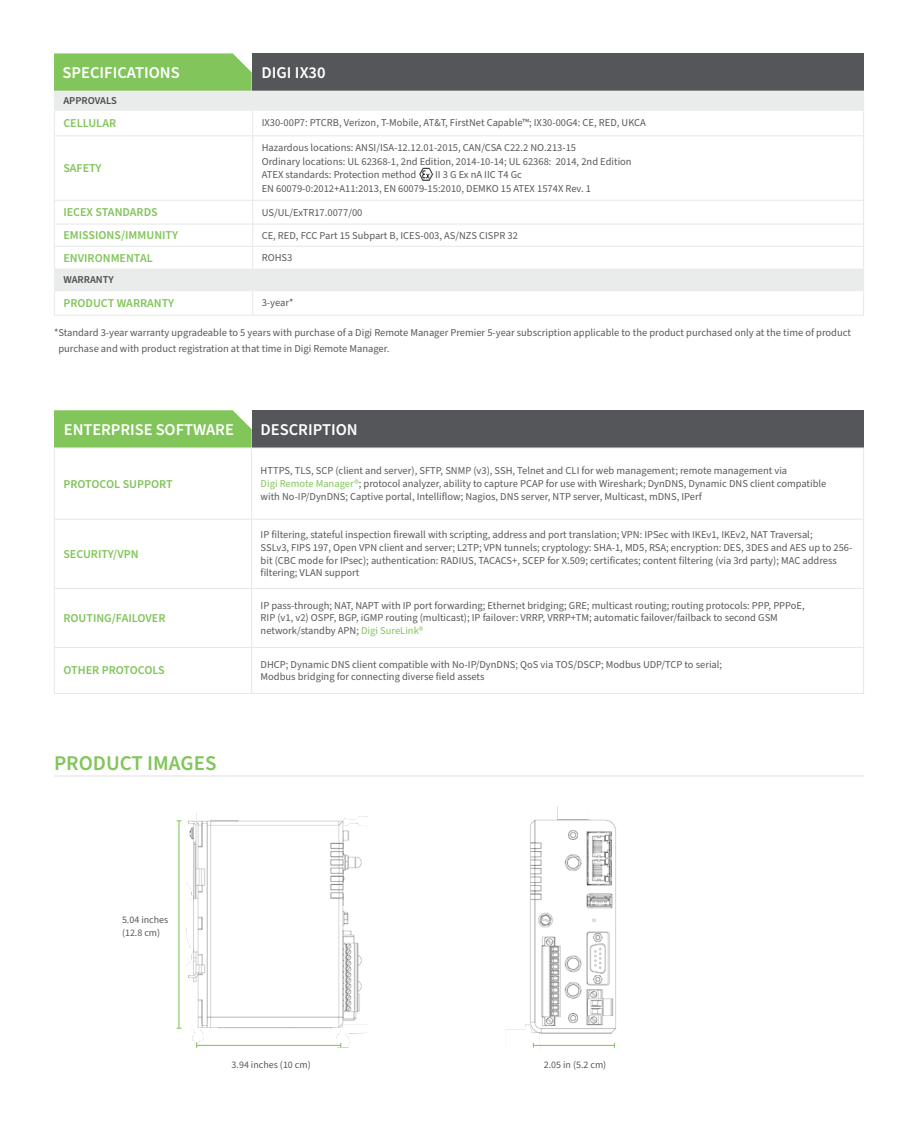
<style>
.page{position:relative;width:918px;height:1126px;background:#fff}
.page>*{position:absolute;margin:0;border:0;box-sizing:border-box;transform-origin:0 0}
.t1{font:600 21px "Source Sans Pro";color:#82c55b}
.t2{font:600 16.5px "Source Sans Pro";color:#fff}
.Table_-_Left_Column{font:600 12px "Source Sans Pro";color:#82c55b}
.Table_-_Body_Copy{font:10.5px/12.8px "Source Sans Pro";color:#58595b}
.Table_-_Header{font:600 10.5px "Source Sans Pro";color:#4d4d4f}
.Table_-_Body_Copy-2{font:10.05px "Source Sans Pro";color:#58595b}
.s1{color:#82c55b}
</style>
<div class="page">
<div style="left:252px;top:53px;width:612px;height:38px;background:#54565a"></div>
<div style="left:253px;top:92px;width:610px;height:18px;background:#eaebeb"></div>
<svg style="left:55px;top:136px;width:808px;height:179px"></svg>
<hr style="left:54px;top:135px;width:199px;height:1px;background:#e6e7e8">
<hr style="left:54px;top:136px;width:1px;height:64px;background:#e6e7e8">
<hr style="left:253px;top:135px;width:611px;height:1px;background:#e6e7e8">
<hr style="left:252px;top:136px;width:1px;height:64px;background:#e6e7e8">
<hr style="left:863px;top:136px;width:1px;height:64px;background:#e6e7e8">
<hr style="left:54px;top:224px;width:199px;height:1px;background:#e6e7e8">
<hr style="left:253px;top:224px;width:611px;height:1px;background:#e6e7e8">
<hr style="left:54px;top:246px;width:199px;height:1px;background:#e6e7e8">
<hr style="left:253px;top:246px;width:611px;height:1px;background:#e6e7e8">
<svg style="left:252px;top:201px;width:1px;height:67px"></svg>
<svg style="left:252px;top:291px;width:1px;height:24px"></svg>
<hr style="left:54px;top:315px;width:199px;height:1px;background:#e6e7e8">
<hr style="left:253px;top:315px;width:611px;height:1px;background:#e6e7e8">
<svg style="left:54px;top:53px;width:199px;height:82px"></svg>
<hr style="left:253px;top:91px;width:611px;height:1px;background:#eaebeb">
<svg style="left:863px;top:92px;width:1px;height:43px"></svg>
<hr style="left:54px;top:110px;width:199px;height:1px;background:#eaebeb">
<hr style="left:253px;top:110px;width:611px;height:1px;background:#eaebeb">
<hr style="left:54px;top:200px;width:199px;height:1px;background:#e6e7e8">
<hr style="left:253px;top:200px;width:611px;height:1px;background:#e6e7e8">
<hr style="left:54px;top:268px;width:199px;height:1px;background:#eaebeb">
<svg style="left:54px;top:201px;width:1px;height:114px"></svg>
<hr style="left:253px;top:268px;width:611px;height:1px;background:#eaebeb">
<svg style="left:863px;top:201px;width:1px;height:114px"></svg>
<hr style="left:54px;top:290px;width:199px;height:1px;background:#eaebeb">
<hr style="left:253px;top:290px;width:611px;height:1px;background:#eaebeb">
<div style="left:54px;top:410px;width:198px;height:37px;background:#82c55b"></div>
<div style="left:252px;top:410px;width:612px;height:37px;background:#54565a"></div>
<svg style="left:55px;top:448px;width:808px;height:72px"></svg>
<hr style="left:54px;top:447px;width:198px;height:1px;background:#e6e7e8">
<hr style="left:54px;top:448px;width:1px;height:70px;background:#e6e7e8">
<hr style="left:252px;top:447px;width:612px;height:1px;background:#e6e7e8">
<hr style="left:251px;top:448px;width:1px;height:70px;background:#e6e7e8">
<hr style="left:863px;top:448px;width:1px;height:70px;background:#e6e7e8">
<hr style="left:54px;top:518px;width:198px;height:1px;background:#e6e7e8">
<hr style="left:54px;top:519px;width:1px;height:69px;background:#e6e7e8">
<hr style="left:252px;top:518px;width:612px;height:1px;background:#e6e7e8">
<hr style="left:251px;top:519px;width:1px;height:69px;background:#e6e7e8">
<hr style="left:863px;top:519px;width:1px;height:69px;background:#e6e7e8">
<hr style="left:54px;top:588px;width:198px;height:1px;background:#e6e7e8">
<hr style="left:54px;top:588px;width:1px;height:59px;background:#e6e7e8">
<hr style="left:252px;top:588px;width:612px;height:1px;background:#e6e7e8">
<hr style="left:251px;top:588px;width:1px;height:59px;background:#e6e7e8">
<hr style="left:863px;top:588px;width:1px;height:59px;background:#e6e7e8">
<hr style="left:54px;top:647px;width:198px;height:1px;background:#e6e7e8">
<hr style="left:54px;top:647px;width:1px;height:46px;background:#e6e7e8">
<hr style="left:252px;top:647px;width:612px;height:1px;background:#e6e7e8">
<hr style="left:251px;top:647px;width:1px;height:46px;background:#e6e7e8">
<hr style="left:863px;top:647px;width:1px;height:46px;background:#e6e7e8">
<hr style="left:54px;top:693px;width:198px;height:1px;background:#e6e7e8">
<hr style="left:252px;top:693px;width:612px;height:1px;background:#e6e7e8">
<img style="left:418px;top:167px;width:16px;height:13px">
<hr style="left:54px;top:775px;width:810px;height:1px;background:#eaebeb">
<img style="left:506px;top:806px;width:110px;height:243px">
<img style="left:186px;top:812px;width:182px;height:236px">
<hr style="left:178px;top:820px;width:2px;height:207px;background:#82c55b">
<hr style="left:197px;top:1044px;width:144px;height:1px;background:#82c55b">
<hr style="left:533px;top:1044px;width:81px;height:1px;background:#82c55b">
<p class="t2" style="left:63px;top:61px;width:119px">SPECIFICATIONS</p>
<p class="t2" style="left:262px;top:62px;width:65px">DIGI IX30</p>
<p class="Table_-_Header" style="left:63px;top:94px;width:55px">APPROVALS</p>
<p class="Table_-_Left_Column" style="left:63px;top:115px;width:54px">CELLULAR</p>
<p class="Table_-_Body_Copy" style="left:262px;top:117px;width:386px">IX30-00P7: PTCRB, Verizon, T-Mobile, AT&amp;T, FirstNet Capable™; IX30-00G4: CE, RED, UKCA</p>
<p class="Table_-_Left_Column" style="left:63px;top:160px;width:40px">SAFETY</p>
<p class="Table_-_Body_Copy" style="left:262px;top:142px;width:316px">Hazardous locations: ANSI/ISA-12.12.01-2015, CAN/CSA C22.2 NO.213-15</p>
<p class="Table_-_Body_Copy" style="left:262px;top:155px;width:371px">Ordinary locations: UL 62368-1, 2nd Edition, 2014-10-14; UL 62368: 2014, 2nd Edition</p>
<p class="Table_-_Body_Copy" style="left:262px;top:169px;width:156px">ATEX standards: Protection method</p>
<p class="Table_-_Body_Copy" style="left:435px;top:169px;width:88px">II 3 G Ex nA IIC T4 Gc</p>
<p class="Table_-_Body_Copy" style="left:262px;top:182px;width:331px">EN 60079-0:2012+A11:2013, EN 60079-15:2010, DEMKO 15 ATEX 1574X Rev. 1</p>
<p class="Table_-_Left_Column" style="left:63px;top:204px;width:96px">IECEX STANDARDS</p>
<p class="Table_-_Body_Copy" style="left:262px;top:206px;width:102px">US/UL/ExTR17.0077/00</p>
<p class="Table_-_Left_Column" style="left:63px;top:227px;width:116px">EMISSIONS/IMMUNITY</p>
<p class="Table_-_Body_Copy" style="left:262px;top:229px;width:258px">CE, RED, FCC Part 15 Subpart B, ICES-003, AS/NZS CISPR 32</p>
<p class="Table_-_Left_Column" style="left:63px;top:249px;width:91px">ENVIRONMENTAL</p>
<p class="Table_-_Body_Copy" style="left:262px;top:251px;width:32px">ROHS3</p>
<p class="Table_-_Header" style="left:63px;top:273px;width:52px">WARRANTY</p>
<p class="Table_-_Left_Column" style="left:63px;top:295px;width:112px">PRODUCT WARRANTY</p>
<p class="Table_-_Body_Copy" style="left:262px;top:297px;width:33px">3-year*</p>
<p class="Table_-_Body_Copy" style="left:58px;top:325px;width:794px;line-height:15.8px;text-indent:-4px">*Standard 3-year warranty upgradeable to 5 years with purchase of a Digi Remote Manager Premier 5-year subscription applicable to the product purchased only at the time of product purchase and with product registration at that time in Digi Remote Manager.</p>
<p class="t2" style="left:64px;top:418px;width:171px">ENTERPRISE SOFTWARE</p>
<p class="Table_-_Left_Column" style="left:63px;top:475px;width:111px">PROTOCOL SUPPORT</p>
<p class="Table_-_Left_Column" style="left:63px;top:545px;width:77px">SECURITY/VPN</p>
<p class="Table_-_Left_Column" style="left:63px;top:609px;width:104px">ROUTING/FAILOVER</p>
<p class="t2" style="left:261px;top:418px;width:99px">DESCRIPTION</p>
<p class="Table_-_Body_Copy" style="left:261px;top:464px;width:567px">HTTPS, TLS, SCP (client and server), SFTP, SNMP (v3), SSH, Telnet and CLI for web management; remote management via<br><span class="s1">Digi Remote Manager®</span>; protocol analyzer, ability to capture PCAP for use with Wireshark; DynDNS, Dynamic DNS client compatible with No-IP/DynDNS; Captive portal, Intelliflow; Nagios, DNS server, NTP server, Multicast, mDNS, IPerf</p>
<p class="Table_-_Body_Copy" style="left:261px;top:528px;width:593px">IP filtering, stateful inspection firewall with scripting, address and port translation; VPN: IPSec with IKEv1, IKEv2, NAT Traversal;<br>SSLv3, FIPS 197, Open VPN client and server; L2TP; VPN tunnels; cryptology: SHA-1, MD5, RSA; encryption: DES, 3DES and AES up to 256- bit (CBC mode for IPsec); authentication: RADIUS, TACACS+, SCEP for X.509; certificates; content filtering (via 3rd party); MAC address filtering; VLAN support</p>
<p class="Table_-_Body_Copy" style="left:261px;top:599px;width:546px">IP pass-through; NAT, NAPT with IP port forwarding; Ethernet bridging; GRE; multicast routing; routing protocols: PPP, PPPoE,<br>RIP (v1, v2) OSPF, BGP, iGMP routing (multicast); IP failover: VRRP, VRRP+TM; automatic failover/failback to second GSM</p>
<p class="Table_-_Body_Copy" style="left:261px;top:624px;width:164px">network/standby APN; <span class="s1">Digi SureLink®</span></p>
<p class="Table_-_Left_Column" style="left:63px;top:662px;width:103px">OTHER PROTOCOLS</p>
<p class="Table_-_Body_Copy" style="left:261px;top:658px;width:463px">DHCP; Dynamic DNS client compatible with No-IP/DynDNS; QoS via TOS/DSCP; Modbus UDP/TCP to serial;<br>Modbus bridging for connecting diverse field assets</p>
<p class="t1" style="left:54px;top:749px;width:164px">PRODUCT IMAGES</p>
<p class="Table_-_Body_Copy-2" style="left:122px;top:913px;width:48px">5.04 inches</p>
<p class="Table_-_Body_Copy-2" style="left:122px;top:925px;width:40px">(12.8 cm)</p>
<p class="Table_-_Body_Copy-2" style="left:232px;top:1057px;width:81px">3.94 inches (10 cm)</p>
<p class="Table_-_Body_Copy-2" style="left:544px;top:1057px;width:64px">2.05 in (5.2 cm)</p>
</div>
